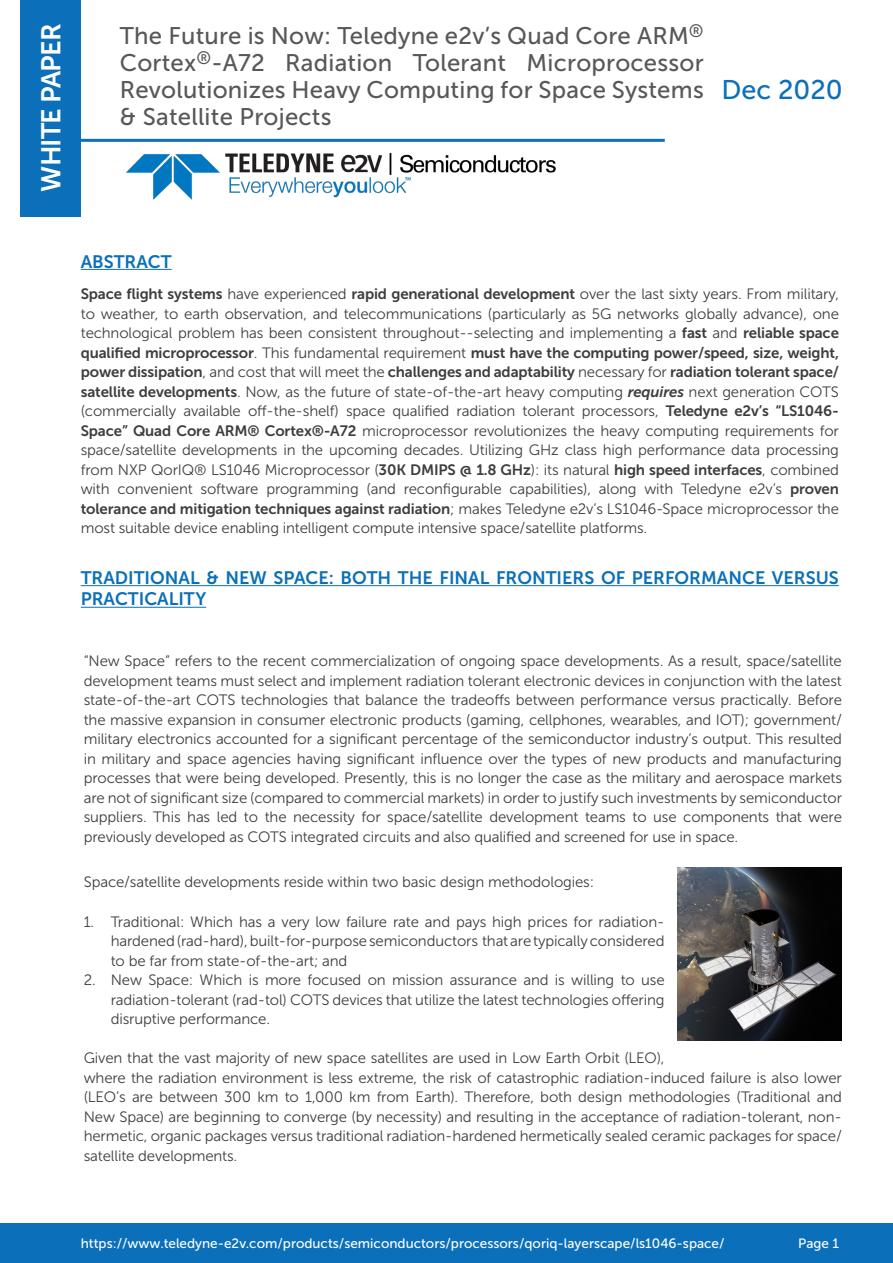
<style>
.page{position:relative;width:893px;height:1263px;background:#fff}
.page>*{position:absolute;margin:0;border:0;box-sizing:border-box;transform-origin:0 0}
.t1{font:27px "Museo Sans 700";letter-spacing:-.03em;color:#fff}
.t2{font:27px "Museo Sans 500";color:#0b70b9}
.t3{font:24px/27px "Museo Sans 500";letter-spacing:.01em;color:#57585a;text-align:justify}
.t4{font:18px/21.6px "Museo Sans 700";color:#0b70b9}
.t5{font:15px/19.5px "Museo Sans 300";letter-spacing:-.01em;color:#3e3e3f;text-align:justify}
.t6{font:13.5px "Museo Sans 500";color:#fff}
.s1{font-family:"Museo Sans 700"}
.s2{font-family:"Museo Sans 700";font-style:italic}
</style>
<div class="page">
<div style="left:20px;top:0;width:61px;height:217px;background:#0b70b9"></div>
<hr style="left:81px;top:139px;width:584px;height:3px;background:#0b70b9">
<div style="left:0;top:1223px;width:893px;height:40px;background:#0b70b9"></div>
<hr style="left:81px;top:269px;width:91px;height:1px;background:#0b70b9">
<img style="left:126px;top:152px;width:430px;height:48px">
<img style="left:677px;top:868px;width:165px;height:172px">
<hr style="left:81px;top:585px;width:758px;height:1px;background:#0b70b9">
<hr style="left:81px;top:607px;width:125px;height:1px;background:#0b70b9">
<p class="t1" style="left:36px;top:192px;width:170px;rotate:-90deg">WHITE PAPER</p>
<p class="t3" style="left:120px;top:23px;width:585px">The Future is Now: Teledyne e2v’s Quad Core ARM<sup>® </sup>Cortex<sup>®</sup>-A72 Radiation Tolerant Microprocessor Revolutionizes Heavy Computing for Space Systems &amp; Satellite Projects</p>
<p class="t2" style="left:721px;top:75px;width:123px">Dec 2020</p>
<p class="t4" style="left:81px;top:251px;width:92px">ABSTRACT</p>
<p class="t5" style="left:81px;top:285px;width:760px"><span class="s1">Space flight systems</span> have experienced <span class="s1">rapid generational development</span> over the last sixty years. From military, to weather, to earth observation, and telecommunications (particularly as 5G networks globally advance), one technological problem has been consistent throughout--selecting and implementing a <span class="s1">fast</span> and <span class="s1">reliable space qualified microprocessor</span>. This fundamental requirement <span class="s1">must have the computing power/speed, size, weight, power dissipation</span>, and cost that will meet the <span class="s1">challenges and adaptability</span> necessary for <span class="s1">radiation tolerant space/ satellite developments</span>. Now, as the future of state-of-the-art heavy computing <span class="s2">requires</span> next generation COTS (commercially available off-the-shelf) space qualified radiation tolerant processors, <span class="s1">Teledyne e2v’s “LS1046- Space” Quad Core ARM® Cortex®-A72</span> microprocessor revolutionizes the heavy computing requirements for space/satellite developments in the upcoming decades. Utilizing GHz class high performance data processing from NXP QorIQ® LS1046 Microprocessor (<span class="s1">30K DMIPS @ 1.8 GHz</span>): its natural <span class="s1">high speed interfaces</span>, combined with convenient software programming (and reconfigurable capabilities), along with Teledyne e2v’s <span class="s1">proven tolerance and mitigation techniques against radiation</span>; makes Teledyne e2v’s LS1046-Space microprocessor the most suitable device enabling intelligent compute intensive space/satellite platforms.</p>
<p class="t4" style="left:81px;top:567px;width:760px">TRADITIONAL &amp; NEW SPACE: BOTH THE FINAL FRONTIERS OF PERFORMANCE VERSUS<br>PRACTICALITY</p>
<p class="t5" style="left:84px;top:651px;width:760px">“New Space” refers to the recent commercialization of ongoing space developments. As a result, space/satellite development teams must select and implement radiation tolerant electronic devices in conjunction with the latest state-of-the-art COTS technologies that balance the tradeoffs between performance versus practically. Before the massive expansion in consumer electronic products (gaming, cellphones, wearables, and IOT); government/ military electronics accounted for a significant percentage of the semiconductor industry’s output. This resulted in military and space agencies having significant influence over the types of new products and manufacturing processes that were being developed. Presently, this is no longer the case as the military and aerospace markets are not of significant size (compared to commercial markets) in order to justify such investments by semiconductor suppliers. This has led to the necessity for space/satellite development teams to use components that were previously developed as COTS integrated circuits and also qualified and screened for use in space.</p>
<p class="t5" style="left:84px;top:873px;width:512px">Space/satellite developments reside within two basic design methodologies:</p>
<p class="t5" style="left:111px;top:912px;width:555px;text-indent:-27px">1. Traditional: Which has a very low failure rate and pays high prices for radiation&shy;hardened (rad-hard), built-for-purpose semiconductors that are typically considered to be far from state-of-the-art; and</p>
<p class="t5" style="left:111px;top:970px;width:555px;text-indent:-27px">2. New Space: Which is more focused on mission assurance and is willing to use radiation-tolerant (rad-tol) COTS devices that utilize the latest technologies offering disruptive performance.</p>
<p class="t5" style="left:84px;top:1048px;width:760px;text-align:left">Given that the vast majority of new space satellites are used in Low Earth Orbit (LEO),<br>where the radiation environment is less extreme, the risk of catastrophic radiation-induced failure is also lower (LEO’s are between 300 km to 1,000 km from Earth). Therefore, both design methodologies (Traditional and New Space) are beginning to converge (by necessity) and resulting in the acceptance of radiation-tolerant, non&shy;hermetic, organic packages versus traditional radiation-hardened hermetically sealed ceramic packages for space/ satellite developments.</p>
<p class="t6" style="left:81px;top:1235px;width:645px">https://www.teledyne-e2v.com/products/semiconductors/processors/qoriq-layerscape/ls1046-space/</p>
<p class="t6" style="left:798px;top:1235px;width:42px">Page 1</p>
</div>
